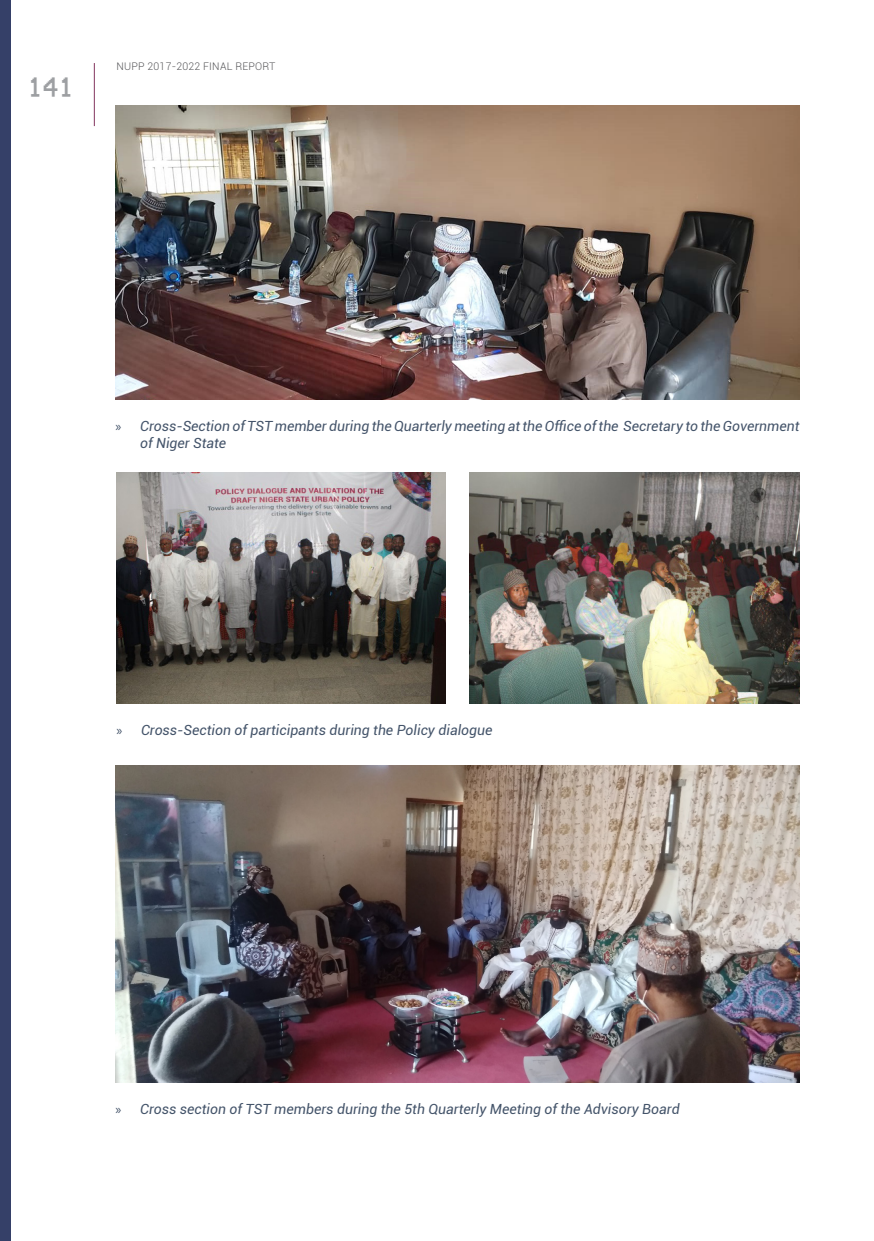
<style>
.page{position:relative;width:874px;height:1241px;background:#fff}
.page>*{position:absolute;margin:0;border:0;box-sizing:border-box;transform-origin:0 0}
.t1{font:28px "VCROSD Mono";color:#9d9fa2}
.t2{font:italic 14px/16.8px "Roboto";color:#44546a}
.t3{font:300 10.5px "Roboto";letter-spacing:.02em;color:#565659}
.s1{font-family:"Myriad Pro";font-style:normal}
</style>
<div class="page">
<hr style="left:94px;top:63px;width:1px;height:63px;background:#83345e">
<div style="left:0;top:0;width:10px;height:1240px;background:#354068"></div>
<img style="left:116px;top:105px;width:683px;height:294px">
<img style="left:116px;top:472px;width:329px;height:231px">
<img style="left:469px;top:472px;width:330px;height:231px">
<img style="left:116px;top:765px;width:683px;height:317px">
<h1 class="t1" style="left:27px;top:73px;width:49px">141</h1>
<p class="t3" style="left:116px;top:59px;width:160px">NUPP 2017-2022 FINAL REPORT</p>
<p class="t2" style="left:140px;top:417px;width:660px;text-indent:-24px"><span class="s1">»</span> Cross-Section of TST member during the Quarterly meeting at the Office of the Secretary to the Government of Niger State</p>
<p class="t2" style="left:116px;top:721px;width:377px"><span class="s1">»</span> Cross-Section of participants during the Policy dialogue</p>
<p class="t2" style="left:115px;top:1099px;width:565px"><span class="s1">»</span> Cross section of TST members during the 5th Quarterly Meeting of the Advisory Board</p>
</div>
